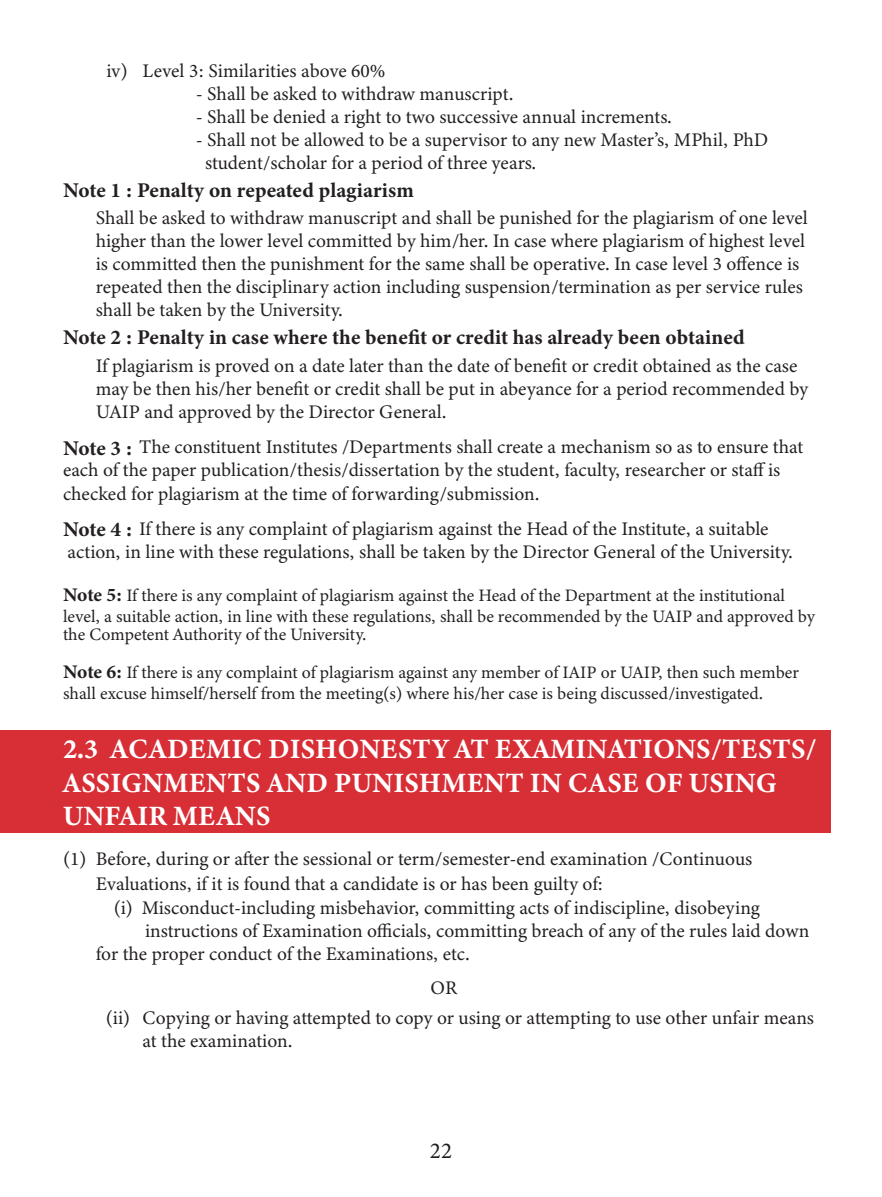
<style>
.page{position:relative;width:882px;height:1197px;background:#fff}
.page>*{position:absolute;margin:0;border:0;box-sizing:border-box;transform-origin:0 0}
.t1{font:28px/33.6px "Minion Variable Concept";letter-spacing:.025em;color:#fff}
.t2{font:22.75px "Minion Variable Concept";color:#231f20}
.t3{font:21px "Minion Variable Concept";letter-spacing:.025em;color:#231f20}
.t4{font:19.25px/23.1px "Minion Variable Concept";color:#231f20}
.t5{font:17.5px/21px "Minion Variable Concept";color:#231f20}
.s1{font-size:21px}
.s2{font-size:19.25px}
</style>
<div class="page">
<div style="left:0;top:731px;width:830px;height:102px;background:#d82e36"></div>
<p class="t4" style="left:106px;top:59px;width:23px">iv)</p>
<p class="t4" style="left:142px;top:59px;width:245px">Level 3: Similarities above 60%</p>
<p class="t4" style="left:196px;top:82px;width:319px">- Shall be asked to withdraw manuscript.</p>
<p class="t4" style="left:196px;top:105px;width:477px">- Shall be denied a right to two successive annual increments.</p>
<p class="t4" style="left:196px;top:128px;width:573px">- Shall not be allowed to be a supervisor to any new Master’s, MPhil, PhD</p>
<p class="t4" style="left:205px;top:151px;width:332px">student/scholar for a period of three years.</p>
<p class="t3" style="left:63px;top:176px;width:352px">Note 1 : Penalty on repeated plagiarism</p>
<p class="t4" style="left:96px;top:206px;width:714px">Shall be asked to withdraw manuscript and shall be punished for the plagiarism of one level higher than the lower level committed by him/her. In case where plagiarism of highest level is committed then the punishment for the same shall be operative. In case level 3 offence is repeated then the disciplinary action including suspension/termination as per service rules shall be taken by the University.</p>
<p class="t3" style="left:63px;top:323px;width:683px">Note 2 : Penalty in case where the benefit or credit has already been obtained</p>
<p class="t4" style="left:96px;top:354px;width:714px">If plagiarism is proved on a date later than the date of benefit or credit obtained as the case may be then his/her benefit or credit shall be put in abeyance for a period recommended by<br>UAIP and approved by the Director General.</p>
<p class="t4" style="left:63px;top:435px;width:742px"><span class="s1">Note 3 :</span> The constituent Institutes /Departments shall create a mechanism so as to ensure that</p>
<p class="t4" style="left:63px;top:459px;width:719px">each of the paper publication/thesis/dissertation by the student, faculty, researcher or staff is checked for plagiarism at the time of forwarding/submission.</p>
<p class="t4" style="left:63px;top:517px;width:707px"><span class="s1">Note 4 :</span> If there is any complaint of plagiarism against the Head of the Institute, a suitable</p>
<p class="t4" style="left:67px;top:540px;width:727px">action, in line with these regulations, shall be taken by the Director General of the University.</p>
<p class="t5" style="left:63px;top:585px;width:754px"><span class="s2">Note 5:</span> If there is any complaint of plagiarism against the Head of the Department at the institutional level, a suitable action, in line with these regulations, shall be recommended by the UAIP and approved by</p>
<p class="t5" style="left:63px;top:624px;width:305px">the Competent Authority of the University.</p>
<p class="t5" style="left:63px;top:662px;width:737px"><span class="s2">Note 6:</span> If there is any complaint of plagiarism against any member of IAIP or UAIP, then such member shall excuse himself/herself from the meeting(s) where his/her case is being discussed/investigated.</p>
<p class="t1" style="left:63px;top:732px;width:755px">2.3 ACADEMIC DISHONESTY AT EXAMINATIONS/TESTS/<br>ASSIGNMENTS AND PUNISHMENT IN CASE OF USING<br>UNFAIR MEANS</p>
<p class="t4" style="left:63px;top:848px;width:25px">(1)</p>
<p class="t4" style="left:96px;top:848px;width:658px">Before, during or after the sessional or term/semester-end examination /Continuous</p>
<p class="t4" style="left:96px;top:872px;width:509px">Evaluations, if it is found that a candidate is or has been guilty of:</p>
<p class="t4" style="left:114px;top:897px;width:648px">(i) Misconduct-including misbehavior, committing acts of indiscipline, disobeying</p>
<p class="t4" style="left:96px;top:919px;width:715px;text-indent:49px">instructions of Examination officials, committing breach of any of the rules laid down for the proper conduct of the Examinations, etc.</p>
<p class="t4" style="left:430px;top:976px;width:28px">OR</p>
<p class="t4" style="left:106px;top:1006px;width:26px">(ii)</p>
<p class="t4" style="left:142px;top:1006px;width:673px">Copying or having attempted to copy or using or attempting to use other unfair means at the examination.</p>
<p class="t2" style="left:430px;top:1135px;width:24px">22</p>
</div>
